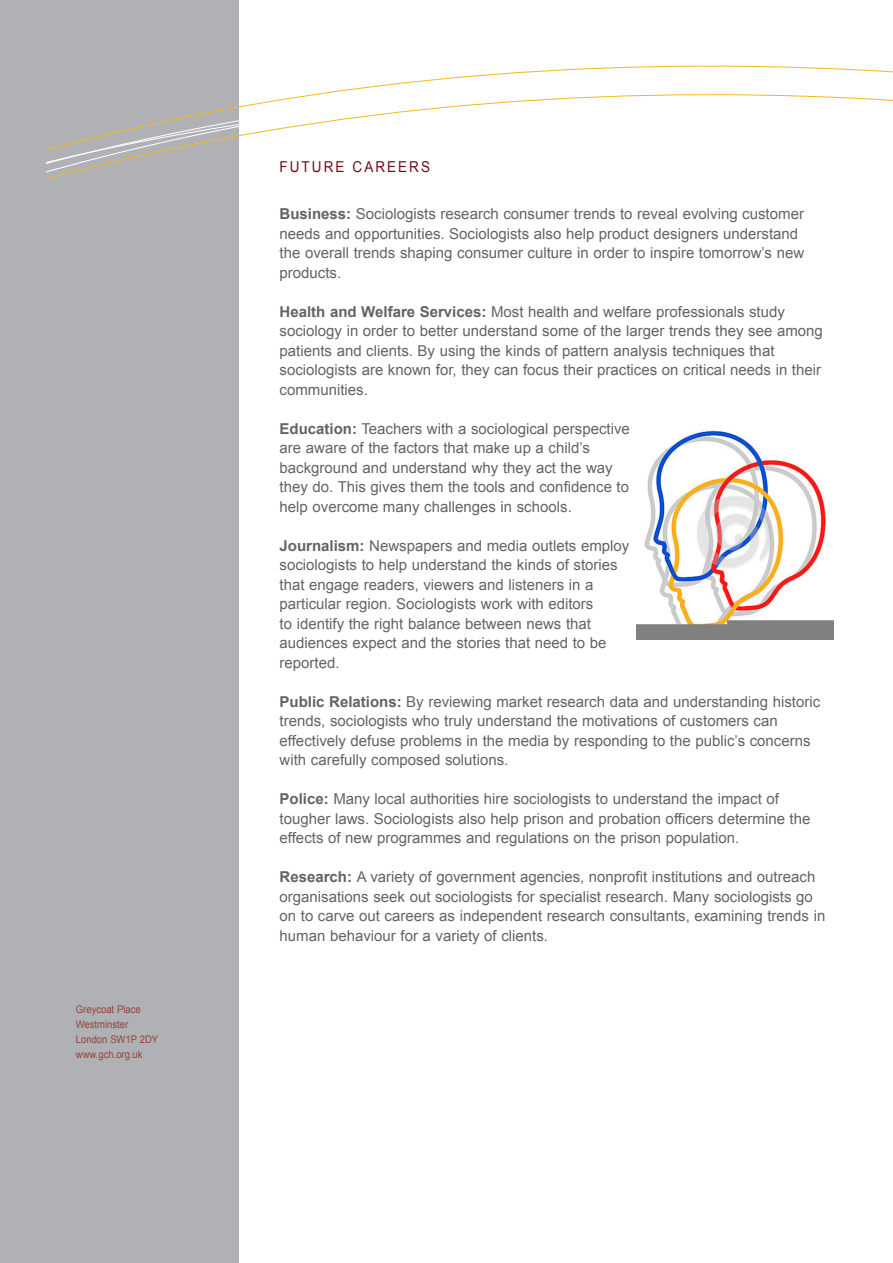
<style>
.page{position:relative;width:893px;height:1263px;background:#fff}
.page>*{position:absolute;margin:0;border:0;box-sizing:border-box;transform-origin:0 0}
.t1{font:15px/19.5px "Arial";color:#636366}
.t2{font:15px "Arial";letter-spacing:.15em;color:#750c15;scale:.9 1}
.t3{font:10.5px "Arial";color:#93433c;scale:.9 1}
.s1{font-weight:700}
</style>
<div class="page">
<div style="left:0;top:0;width:238px;height:1263px;background:#b0b1b5"></div>
<svg style="left:47px;top:65px;width:846px;height:118px"></svg>
<img style="left:636px;top:430px;width:197px;height:210px">
<p class="t3" style="left:76px;top:1002px;width:74px">Greycoat Place</p>
<p class="t3" style="left:76px;top:1017px;width:60px">Westminster</p>
<p class="t3" style="left:76px;top:1032px;width:93px">London SW1P 2DY</p>
<p class="t3" style="left:76px;top:1047px;width:76px">www.gch.org.uk</p>
<p class="t2" style="left:280px;top:157px;width:169px">FUTURE CAREERS</p>
<p class="t1" style="left:280px;top:204px;width:526px"><span class="s1">Business:</span> Sociologists research consumer trends to reveal evolving customer needs and opportunities. Sociologists also help product designers understand the overall trends shaping consumer culture in order to inspire tomorrow’s new products.</p>
<p class="t1" style="left:280px;top:302px;width:545px"><span class="s1">Health and Welfare Services:</span> Most health and welfare professionals study sociology in order to better understand some of the larger trends they see among patients and clients. By using the kinds of pattern analysis techniques that sociologists are known for, they can focus their practices on critical needs in their communities.</p>
<p class="t1" style="left:280px;top:419px;width:352px"><span class="s1">Education:</span> Teachers with a sociological perspective are aware of the factors that make up a child’s background and understand why they act the way they do. This gives them the tools and confidence to help overcome many challenges in schools.</p>
<p class="t1" style="left:280px;top:536px;width:351px"><span class="s1">Journalism:</span> Newspapers and media outlets employ sociologists to help understand the kinds of stories that engage readers, viewers and listeners in a particular region. Sociologists work with editors<br>to identify the right balance between news that audiences expect and the stories that need to be reported.</p>
<p class="t1" style="left:280px;top:692px;width:542px"><span class="s1">Public Relations:</span> By reviewing market research data and understanding historic trends, sociologists who truly understand the motivations of customers can effectively defuse problems in the media by responding to the public’s concerns with carefully composed solutions.</p>
<p class="t1" style="left:280px;top:789px;width:532px"><span class="s1">Police:</span> Many local authorities hire sociologists to understand the impact of tougher laws. Sociologists also help prison and probation officers determine the effects of new programmes and regulations on the prison population.</p>
<p class="t1" style="left:280px;top:867px;width:547px"><span class="s1">Research:</span> A variety of government agencies, nonprofit institutions and outreach organisations seek out sociologists for specialist research. Many sociologists go on to carve out careers as independent research consultants, examining trends in human behaviour for a variety of clients.</p>
</div>
